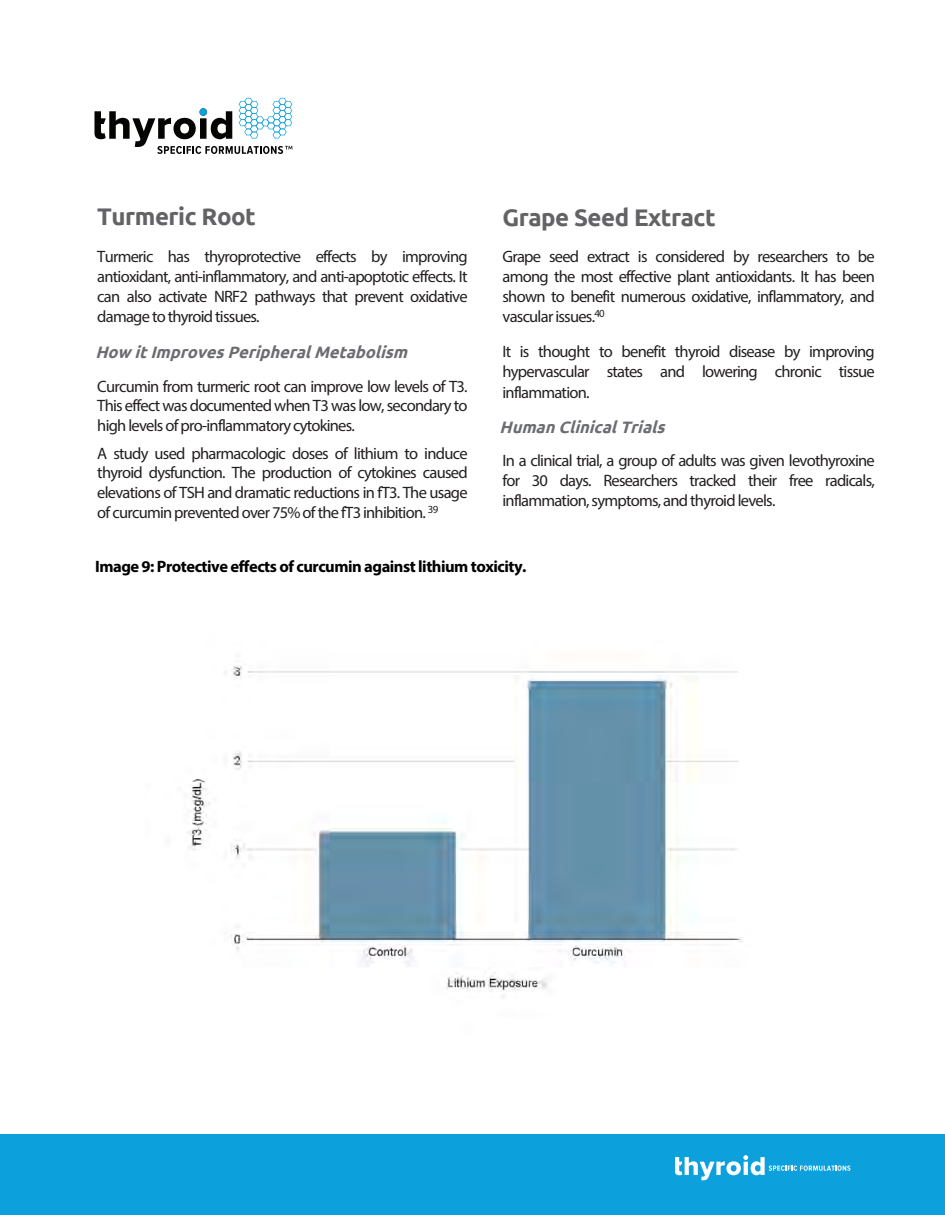
<style>
.page{position:relative;width:945px;height:1215px;background:#fff}
.page>*{position:absolute;margin:0;border:0;box-sizing:border-box;transform-origin:0 0}
.t1{font:700 24px "Ubuntu";letter-spacing:-.02em;color:#636366}
.t2{font:16.5px/19.8px "Myriad Pro";letter-spacing:-.045em;color:#231f20;text-align:justify}
.t3{font:700 16.5px "Myriad Pro";letter-spacing:-.03em;color:#000}
.t4{font:italic 700 16.5px "Ubuntu";color:#6c6d70}
</style>
<div class="page">
<div style="left:0;top:1134px;width:945px;height:81px;background:#0ca0dc"></div>
<svg style="left:675px;top:1155px;width:175px;height:25px"></svg>
<svg style="left:94px;top:98px;width:198px;height:56px"></svg>
<img style="left:187px;top:666px;width:555px;height:332px">
<h1 class="t1" style="left:97px;top:202px;width:160px">Turmeric Root</h1>
<p class="t2" style="left:97px;top:246px;width:372px">Turmeric has thyroprotective effects by improving antioxidant, anti-inflammatory, and anti-apoptotic effects. It can also activate NRF2 pathways that prevent oxidative damage to thyroid tissues.</p>
<p class="t4" style="left:95px;top:342px;width:319px">How itImprovesPeripheralMetabolism</p>
<p class="t2" style="left:97px;top:376px;width:372px">Curcumin from turmeric root can improve low levels of T3.<br>This effect was documented when T3 was low, secondary to high levels of pro-inflammatory cytokines.</p>
<p class="t2" style="left:97px;top:443px;width:372px">A study used pharmacologic doses of lithium to induce thyroid dysfunction. The production of cytokines caused elevations of TSH and dramatic reductions in fT3. The usage of curcumin prevented over 75% of the fT3 inhibition. <sup>39</sup></p>
<p class="t3" style="left:95px;top:556px;width:433px">Image 9: Protective effects of curcumin against lithium toxicity.</p>
<h1 class="t1" style="left:503px;top:203px;width:215px">Grape Seed Extract</h1>
<p class="t2" style="left:503px;top:246px;width:374px">Grape seed extract is considered by researchers to be among the most effective plant antioxidants. It has been shown to benefit numerous oxidative, inflammatory, and vascular issues.<sup>40</sup></p>
<p class="t2" style="left:503px;top:341px;width:374px;line-height:20.2px">It is thought to benefit thyroid disease by improving hypervascular states and lowering chronic tissue inflammation.</p>
<p class="t4" style="left:500px;top:417px;width:171px">Human ClinicalTrials</p>
<p class="t2" style="left:503px;top:450px;width:374px">In a clinical trial, a group of adults was given levothyroxine for 30 days. Researchers tracked their free radicals, inflammation, symptoms, and thyroid levels.</p>
</div>
